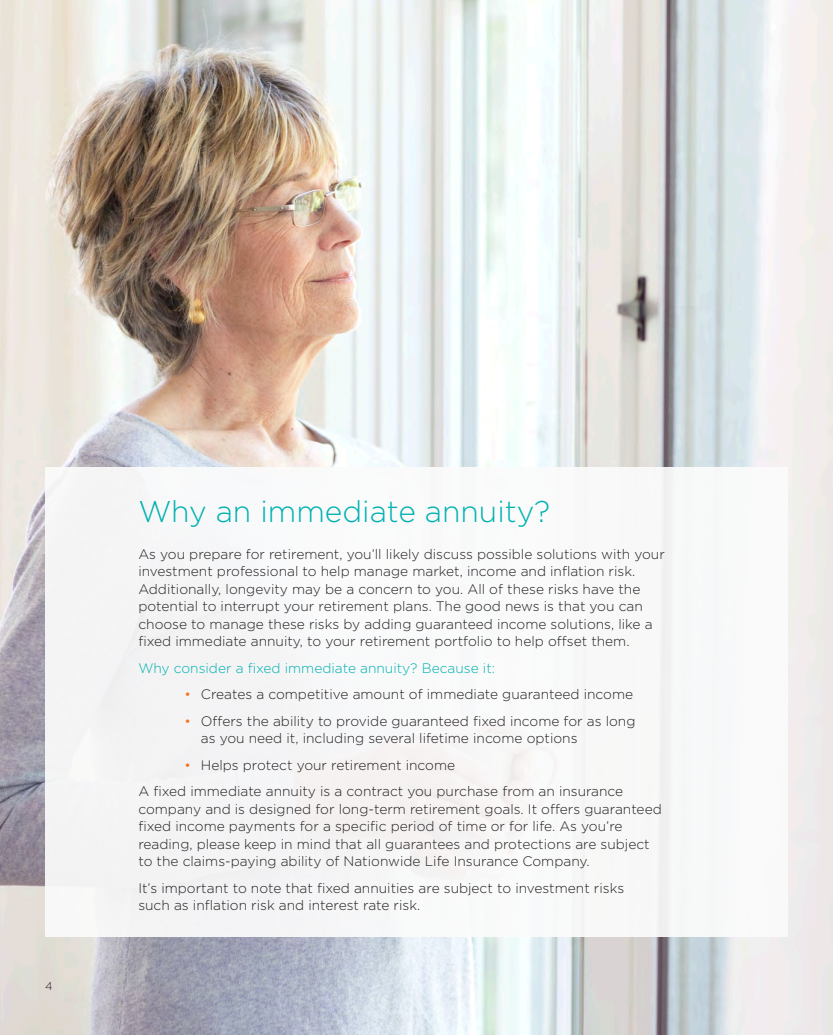
<style>
.page{position:relative;width:833px;height:1035px;background:#fff}
.page>*{position:absolute;margin:0;border:0;box-sizing:border-box;transform-origin:0 0}
.t1{font:300 30px "Gotham";color:#00b1b0}
.Body_copy__ej{font:300 13.75px/17.5px "Gotham";color:#231f20}
.Body_copy__ej-2{font:300 13.75px "Gotham";color:#00b1b0}
.Body_copy__ej-3{font:300 11.25px "Gotham";color:#231f20}
.s1{color:#f47321}
</style>
<div class="page">
<img style="left:0;top:0;width:832px;height:1035px">
<div style="left:45px;top:468px;width:743px;height:469px;background:#fbfbfb"></div>
<p class="Body_copy__ej-3" style="left:45px;top:979px;width:9px">4</p>
<p class="t1" style="left:138px;top:493px;width:413px">Why an immediate annuity?</p>
<p class="Body_copy__ej" style="left:138px;top:545px;width:528px">As you prepare for retirement, you’ll likely discuss possible solutions with your investment professional to help manage market, income and inflation risk.<br>Additionally, longevity may be a concern to you. All of these risks have the potential to interrupt your retirement plans. The good news is that you can choose to manage these risks by adding guaranteed income solutions, like a fixed immediate annuity, to your retirement portfolio to help offset them.</p>
<p class="Body_copy__ej-2" style="left:138px;top:659px;width:358px">Why consider a fixed immediate annuity? Because it:</p>
<p class="Body_copy__ej" style="left:185px;top:685px;width:450px"><span class="s1">•</span> Creates a competitive amount of immediate guaranteed income</p>
<p class="Body_copy__ej" style="left:201px;top:712px;width:436px;text-indent:-16px"><span class="s1">•</span> Offers the ability to provide guaranteed fixed income for as long as you need it, including several lifetime income options</p>
<p class="Body_copy__ej" style="left:185px;top:756px;width:272px"><span class="s1">•</span> Helps protect your retirement income</p>
<p class="Body_copy__ej" style="left:138px;top:782px;width:525px">A fixed immediate annuity is a contract you purchase from an insurance company and is designed for long-term retirement goals. It offers guaranteed fixed income payments for a specific period of time or for life. As you’re reading, please keep in mind that all guarantees and protections are subject to the claims-paying ability of Nationwide Life Insurance Company.</p>
<p class="Body_copy__ej" style="left:138px;top:879px;width:487px">It’s important to note that fixed annuities are subject to investment risks such as inflation risk and interest rate risk.</p>
</div>
